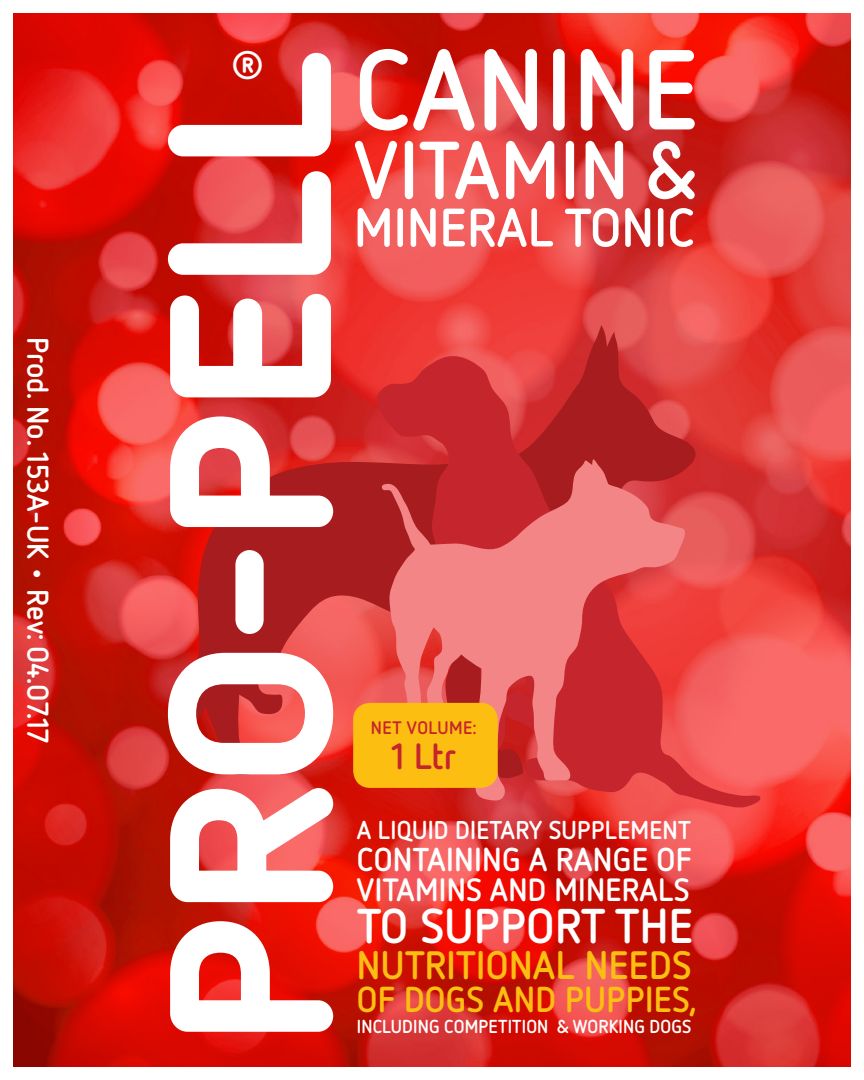
<style>
.page{position:relative;width:864px;height:1080px;background:#fff}
.page>*{position:absolute;margin:0;border:0;box-sizing:border-box;transform-origin:0 0}
.t1{font:700 219.9px "Netto OT";letter-spacing:.01em;color:#fff;scale:1.06 1}
.t2{font:700 113.4px "Netto OT";letter-spacing:.01em;color:#fff}
.t3{font:700 81px "Netto OT";letter-spacing:.01em;color:#fff}
.t4{font:700 54px "Netto OT";letter-spacing:.01em;color:#fff}
.t5{font:700 48.6px "Netto OT";letter-spacing:.01em;color:#fff}
.t6{font:700 39.6px "Netto OT";letter-spacing:.01em;color:#fdbe12}
.t7{font:700 39.6px "Netto OT";color:#fff}
.t8{font:700 36.3px "Netto OT";color:#c5252c}
.t9{font:700 36px "Netto OT";letter-spacing:.01em;color:#fdbe12}
.t10{font:700 33px "Netto OT";letter-spacing:.01em;color:#fff}
.t11{font:700 32.1px "Netto OT";letter-spacing:.01em;color:#fff}
.t12{font:700 30px "Netto OT";color:#fff}
.t13{font:700 25.8px "Netto OT";letter-spacing:.01em;color:#fff}
.t14{font:700 18.6px "Netto OT";letter-spacing:.01em;color:#fff}
.t15{font:700 18px "Netto OT";letter-spacing:.03em;color:#c5252c}
</style>
<div class="page">
<img style="left:14px;top:14px;width:836px;height:1052px">
<svg style="left:179px;top:325px;width:524px;height:453px;background:#cc3130"></svg>
<svg style="left:167px;top:918px;width:170px;height:117px"></svg>
<svg style="left:167px;top:785px;width:170px;height:120px"></svg>
<svg style="left:165px;top:649px;width:172px;height:129px"></svg>
<div style="left:235px;top:550px;width:29px;height:84px;border:7px solid #fff;border-radius:11px"></div>
<svg style="left:167px;top:413px;width:170px;height:117px"></svg>
<svg style="left:167px;top:291px;width:167px;height:110px"></svg>
<svg style="left:165px;top:168px;width:169px;height:110px;background:#e25858"></svg>
<svg style="left:165px;top:50px;width:169px;height:110px"></svg>
<svg style="left:375px;top:351px;width:388px;height:458px;background:#d83c3c"></svg>
<svg style="left:382px;top:459px;width:304px;height:343px;background:#da4f52"></svg>
<div style="left:353px;top:703px;width:145px;height:85px;background:#fdbe12;border-radius:17px"></div>
<p class="t12" style="left:57px;top:337px;width:408px;rotate:90deg">Prod. No. 153A-UK • Rev: 04.07.17</p>
<p class="t7" style="left:231px;top:40px;width:34px">®</p>
<p class="t1" style="left:112px;top:1044px;width:937px;rotate:-90deg">PRO-PELL</p>
<p class="t2" style="left:354px;top:18px;width:345px">CANINE</p>
<p class="t3" style="left:354px;top:119px;width:346px">VITAMIN &amp;</p>
<p class="t4" style="left:354px;top:193px;width:342px">MINERAL TONIC</p>
<p class="t15" style="left:371px;top:716px;width:107px">NET VOLUME:</p>
<p class="t8" style="left:391px;top:733px;width:66px">1 Ltr</p>
<p class="t13" style="left:357px;top:814px;width:336px">A LIQUID DIETARY SUPPLEMENT</p>
<p class="t10" style="left:357px;top:839px;width:336px">CONTAINING A RANGE OF</p>
<p class="t11" style="left:357px;top:869px;width:334px">VITAMINS AND MINERALS</p>
<p class="t5" style="left:357px;top:895px;width:338px">TO SUPPORT THE</p>
<p class="t6" style="left:357px;top:940px;width:336px">NUTRITIONAL NEEDS</p>
<p class="t9" style="left:357px;top:977px;width:342px">OF DOGS AND PUPPIES,</p>
<p class="t14" style="left:357px;top:1015px;width:336px">INCLUDING COMPETITION &amp; WORKING DOGS</p>
</div>
